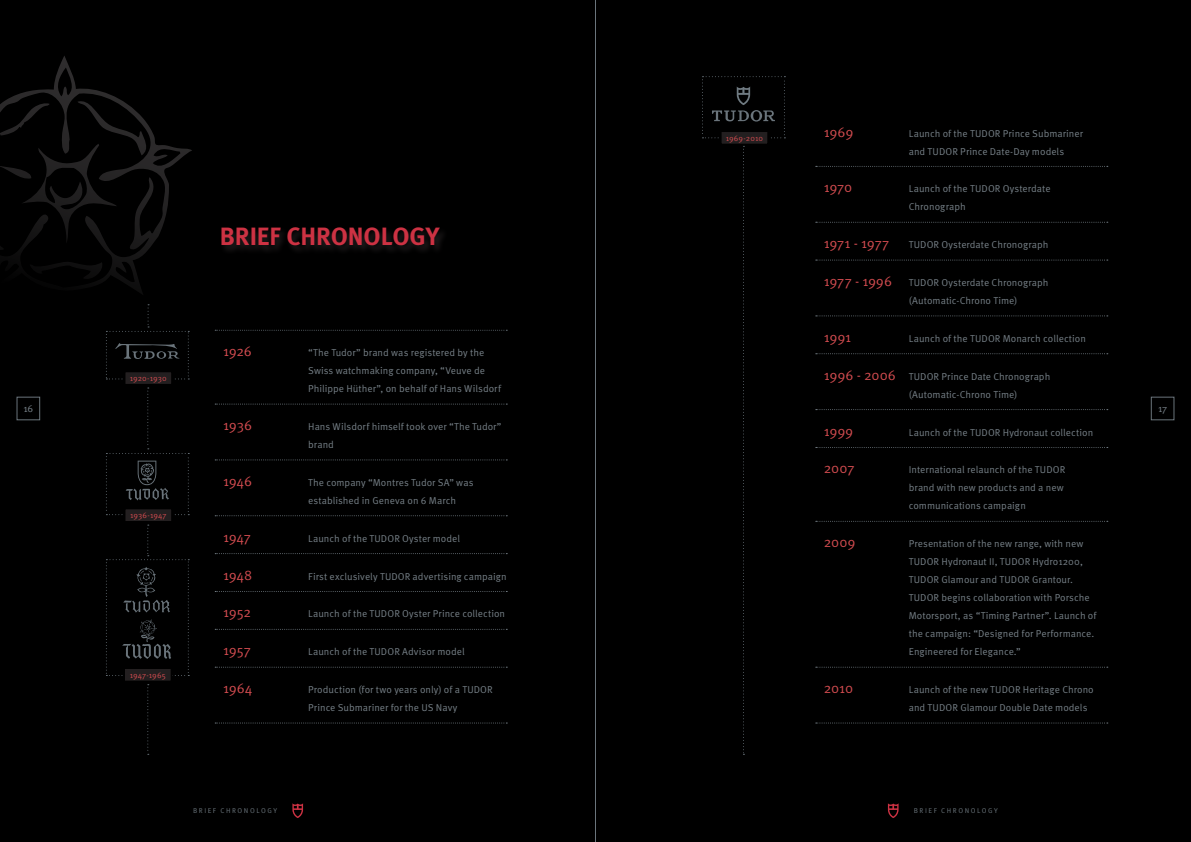
<style>
.page{position:relative;width:1191px;height:842px;background:#fff}
.page>*{position:absolute;margin:0;border:0;box-sizing:border-box;transform-origin:0 0}
.t1{font:700 25px "Meta OT";letter-spacing:-.005em;color:#cd3243}
.t2{font:14px "Meta OT";letter-spacing:-.005em;color:#d14b4f}
.t3{font:10px/18px "Meta OT";letter-spacing:.005em;color:#768087}
.t4{font:8px "Meta OT";letter-spacing:.015em;color:#d14b4f}
.t5{font:7px "Meta OT";letter-spacing:.225em;color:#6a747b}
.s1{font-size:14px;color:#d14b4f}
</style>
<div class="page">
<div style="left:0;top:0;width:595px;height:842px;background:#000"></div>
<div style="left:595px;top:0;width:596px;height:842px;background:#000"></div>
<svg style="left:0;top:56px;width:192px;height:276px"></svg>
<div style="left:17px;top:397px;width:23px;height:23px;border:1px solid #6a747b"></div>
<div style="left:1151px;top:397px;width:23px;height:23px;border:1px solid #6a747b"></div>
<svg style="left:815px;top:166px;width:292px;height:1px"></svg>
<svg style="left:815px;top:222px;width:292px;height:1px"></svg>
<svg style="left:815px;top:260px;width:292px;height:1px"></svg>
<svg style="left:815px;top:315px;width:292px;height:1px"></svg>
<svg style="left:815px;top:353px;width:292px;height:1px"></svg>
<svg style="left:815px;top:409px;width:292px;height:1px"></svg>
<svg style="left:815px;top:447px;width:292px;height:1px"></svg>
<svg style="left:815px;top:521px;width:292px;height:1px"></svg>
<svg style="left:815px;top:667px;width:292px;height:1px"></svg>
<svg style="left:815px;top:722px;width:292px;height:1px"></svg>
<svg style="left:215px;top:330px;width:292px;height:1px"></svg>
<svg style="left:215px;top:404px;width:292px;height:1px"></svg>
<svg style="left:215px;top:459px;width:292px;height:1px"></svg>
<svg style="left:215px;top:515px;width:292px;height:1px"></svg>
<svg style="left:215px;top:553px;width:292px;height:1px"></svg>
<svg style="left:215px;top:591px;width:292px;height:1px"></svg>
<svg style="left:215px;top:629px;width:292px;height:1px"></svg>
<svg style="left:215px;top:667px;width:292px;height:1px"></svg>
<svg style="left:215px;top:722px;width:292px;height:1px"></svg>
<div style="left:220px;top:226px;width:229px;height:29px;background:#0a0909"></div>
<svg style="left:743px;top:146px;width:1px;height:609px"></svg>
<svg style="left:147px;top:684px;width:2px;height:71px"></svg>
<svg style="left:106px;top:304px;width:83px;height:75px"></svg>
<div style="left:124px;top:371px;width:48px;height:14px;background:#231f20"></div>
<div style="left:123px;top:370px;width:50px;height:16px;border:2px solid #000"></div>
<svg style="left:106px;top:387px;width:83px;height:128px"></svg>
<div style="left:124px;top:508px;width:48px;height:14px;background:#231f20"></div>
<div style="left:123px;top:507px;width:50px;height:16px;border:2px solid #000"></div>
<svg style="left:702px;top:76px;width:83px;height:62px"></svg>
<div style="left:720px;top:131px;width:48px;height:14px;background:#231f20"></div>
<div style="left:719px;top:130px;width:50px;height:16px;border:2px solid #000"></div>
<svg style="left:106px;top:525px;width:83px;height:151px"></svg>
<div style="left:124px;top:668px;width:48px;height:14px;background:#231f20"></div>
<div style="left:123px;top:667px;width:50px;height:16px;border:2px solid #000"></div>
<svg style="left:292px;top:803px;width:11px;height:15px"></svg>
<svg style="left:888px;top:803px;width:10px;height:15px"></svg>
<hr style="left:595px;top:0;width:1px;height:842px;background:#6a747b">
<h2 class="t2" style="left:823px;top:123px;width:31px">1969</h2>
<p class="t3" style="left:908px;top:124px;width:176px">Launch of the TUDOR Prince Submariner and TUDOR Prince Date-Day models</p>
<h2 class="t2" style="left:823px;top:179px;width:30px">1970</h2>
<p class="t3" style="left:908px;top:180px;width:143px">Launch of the TUDOR Oysterdate<br>Chronograph</p>
<h2 class="t2" style="left:823px;top:235px;width:67px">1971 - 1977</h2>
<p class="t3" style="left:908px;top:236px;width:141px">TUDOR Oysterdate Chronograph</p>
<p class="t3" style="left:908px;top:274px;width:141px;text-indent:-85px"><span class="s1">1977 - 1996</span> TUDOR Oysterdate Chronograph (Automatic-Chrono Time)</p>
<h2 class="t2" style="left:823px;top:329px;width:29px">1991</h2>
<p class="t3" style="left:908px;top:330px;width:179px">Launch of the TUDOR Monarch collection</p>
<p class="t3" style="left:908px;top:367px;width:143px;text-indent:-85px"><span class="s1">1996 - 2006</span> TUDOR Prince Date Chronograph (Automatic-Chrono Time)</p>
<h2 class="t2" style="left:823px;top:422px;width:31px">1999</h2>
<p class="t3" style="left:908px;top:423px;width:186px">Launch of the TUDOR Hydronaut collection</p>
<h2 class="t2" style="left:823px;top:460px;width:32px">2007</h2>
<p class="t3" style="left:908px;top:461px;width:158px">International relaunch of the TUDOR brand with new products and a new communications campaign</p>
<h2 class="t2" style="left:823px;top:534px;width:33px">2009</h2>
<p class="t3" style="left:908px;top:535px;width:189px">Presentation of the new range, with new TUDOR Hydronaut II, TUDOR Hydro1200, TUDOR Glamour and TUDOR Grantour.<br>TUDOR begins collaboration with Porsche Motorsport, as “Timing Partner”. Launch of the campaign: “Designed for Performance.<br>Engineered for Elegance.”</p>
<h2 class="t2" style="left:823px;top:680px;width:31px">2010</h2>
<p class="t3" style="left:908px;top:681px;width:186px">Launch of the new TUDOR Heritage Chrono and TUDOR Glamour Double Date models</p>
<p class="t4" style="left:725px;top:133px;width:39px">1969-2010</p>
<h1 class="t1" style="left:220px;top:221px;width:221px">BRIEF CHRONOLOGY</h1>
<h2 class="t2" style="left:223px;top:343px;width:30px">1926</h2>
<p class="t3" style="left:308px;top:344px;width:194px">“The Tudor” brand was registered by the<br>Swiss watchmaking company, “Veuve de<br>Philippe Hüther”, on behalf of Hans Wilsdorf</p>
<h2 class="t2" style="left:223px;top:417px;width:30px">1936</h2>
<p class="t3" style="left:308px;top:418px;width:195px">Hans Wilsdorf himself took over “The Tudor” brand</p>
<h2 class="t2" style="left:223px;top:473px;width:30px">1946</h2>
<p class="t3" style="left:308px;top:474px;width:167px">The company “Montres Tudor SA” was established in Geneva on 6 March</p>
<h2 class="t2" style="left:223px;top:528px;width:29px">1947</h2>
<p class="t3" style="left:308px;top:529px;width:153px">Launch of the TUDOR Oyster model</p>
<h2 class="t2" style="left:223px;top:566px;width:31px">1948</h2>
<p class="t3" style="left:308px;top:567px;width:200px">First exclusively TUDOR advertising campaign</p>
<h2 class="t2" style="left:223px;top:604px;width:30px">1952</h2>
<p class="t3" style="left:308px;top:605px;width:198px">Launch of the TUDOR Oyster Prince collection</p>
<h2 class="t2" style="left:223px;top:642px;width:29px">1957</h2>
<p class="t3" style="left:308px;top:643px;width:158px">Launch of the TUDOR Advisor model</p>
<h2 class="t2" style="left:223px;top:680px;width:31px">1964</h2>
<p class="t3" style="left:308px;top:681px;width:186px">Production (for two years only) of a TUDOR<br>Prince Submariner for the US Navy</p>
<p class="t4" style="left:130px;top:373px;width:38px">1920-1930</p>
<p class="t3" style="left:23px;top:400px;width:12px">16</p>
<p class="t3" style="left:1158px;top:400px;width:11px">17</p>
<p class="t4" style="left:130px;top:511px;width:38px">1936-1947</p>
<p class="t4" style="left:130px;top:670px;width:38px">1947-1965</p>
<p class="t5" style="left:193px;top:807px;width:86px">BRIEF CHRONOLOGY</p>
<p class="t5" style="left:913px;top:807px;width:86px">BRIEF CHRONOLOGY</p>
</div>
